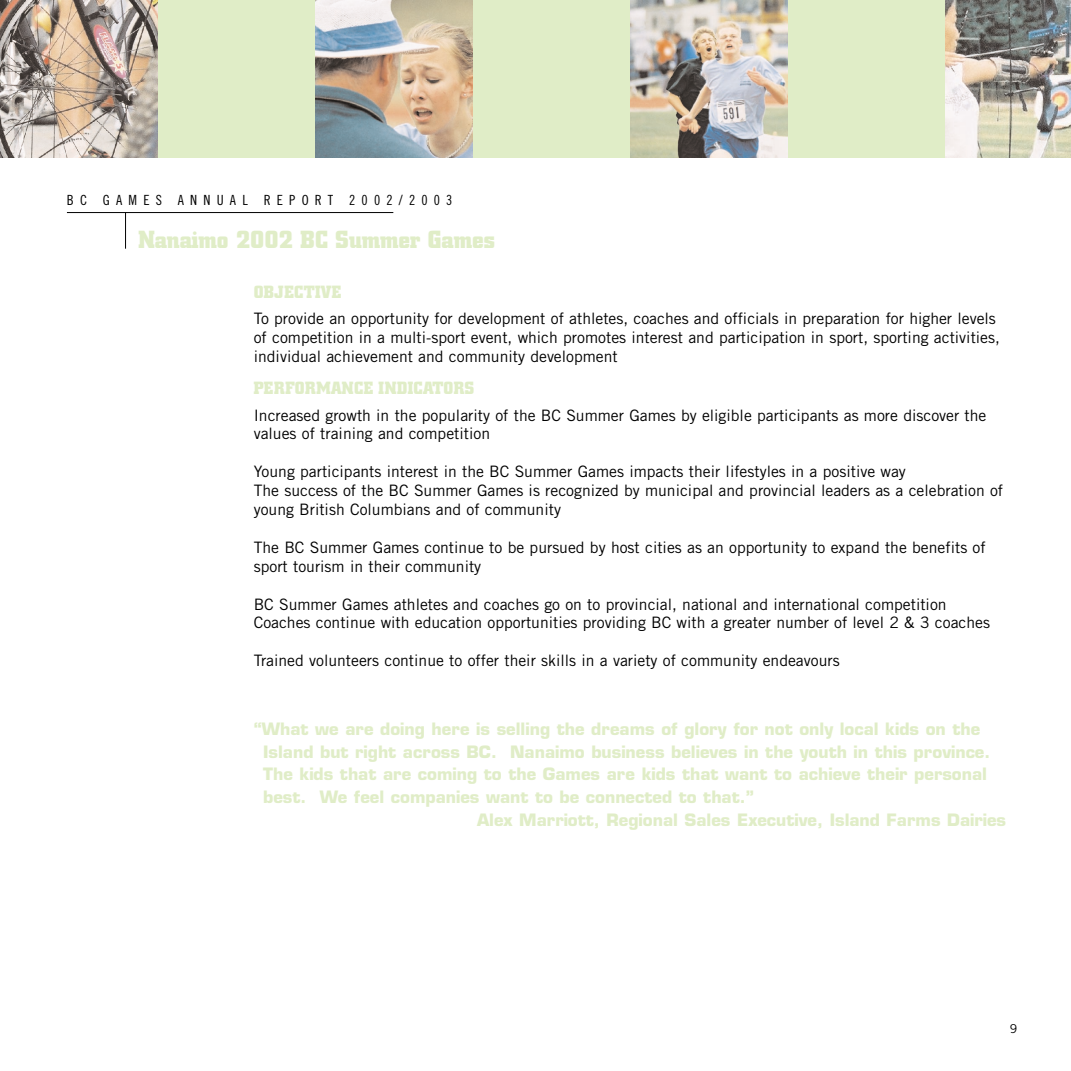
<style>
.page{position:relative;width:1071px;height:1071px;background:#fff}
.page>*{position:absolute;margin:0;border:0;box-sizing:border-box;transform-origin:0 0}
.t1{font:700 24.5px "City";color:#e0edc7}
.t2{font:700 17.5px "City";letter-spacing:.02em;color:#e0edc7}
.t3{font:700 16.62px "Eurostile";color:#e0edc7}
.t4{font:15.75px/18.9px "Trade Gothic";color:#000}
.t5{font:14px "Trade Gothic Cond Eighteen";letter-spacing:.445em;color:#000}
.t6{font:12.25px "Trade Gothic";color:#000}
</style>
<div class="page">
<svg style="left:0;top:0;width:1071px;height:249px"></svg>
<p class="t5" style="left:67px;top:195px;width:387px">BC GAMES ANNUAL REPORT 2002/2003</p>
<h1 class="t1" style="left:138px;top:230px;width:358px">Nanaimo 2002 BC Summer Games</h1>
<p class="t2" style="left:254px;top:285px;width:89px">OBJECTIVE</p>
<p class="t4" style="left:254px;top:310px;width:748px">To provide an opportunity for development of athletes, coaches and officials in preparation for higher levels of competition in a multi-sport event, which promotes interest and participation in sport, sporting activities, individual achievement and community development</p>
<p class="t2" style="left:254px;top:382px;width:222px">PERFORMANCE INDICATORS</p>
<p class="t4" style="left:254px;top:407px;width:734px">Increased growth in the popularity of the BC Summer Games by eligible participants as more discover the values of training and competition</p>
<p class="t4" style="left:254px;top:464px;width:751px">Young participants interest in the BC Summer Games impacts their lifestyles in a positive way<br>The success of the BC Summer Games is recognized by municipal and provincial leaders as a celebration of young British Columbians and of community</p>
<p class="t4" style="left:254px;top:539px;width:733px">The BC Summer Games continue to be pursued by host cities as an opportunity to expand the benefits of sport tourism in their community</p>
<p class="t4" style="left:254px;top:596px;width:738px">BC Summer Games athletes and coaches go on to provincial, national and international competition<br>Coaches continue with education opportunities providing BC with a greater number of level 2 &amp; 3 coaches</p>
<p class="t4" style="left:254px;top:653px;width:587px">Trained volunteers continue to offer their skills in a variety of community endeavours</p>
<p class="t3" style="left:254px;top:722px;width:728px">“What we are doing here is selling the dreams of glory for not only local kids on the</p>
<p class="t3" style="left:263px;top:745px;width:729px">Island but right across BC. Nanaimo business believes in the youth in this province.</p>
<p class="t3" style="left:263px;top:768px;width:725px">The kids that are coming to the Games are kids that want to achieve their personal</p>
<p class="t3" style="left:263px;top:791px;width:492px">best. We feel companies want to be connected to that.”</p>
<p class="t3" style="left:477px;top:813px;width:531px">Alex Marriott, Regional Sales Executive, Island Farms Dairies</p>
<p class="t6" style="left:1010px;top:1024px;width:9px">9</p>
</div>
